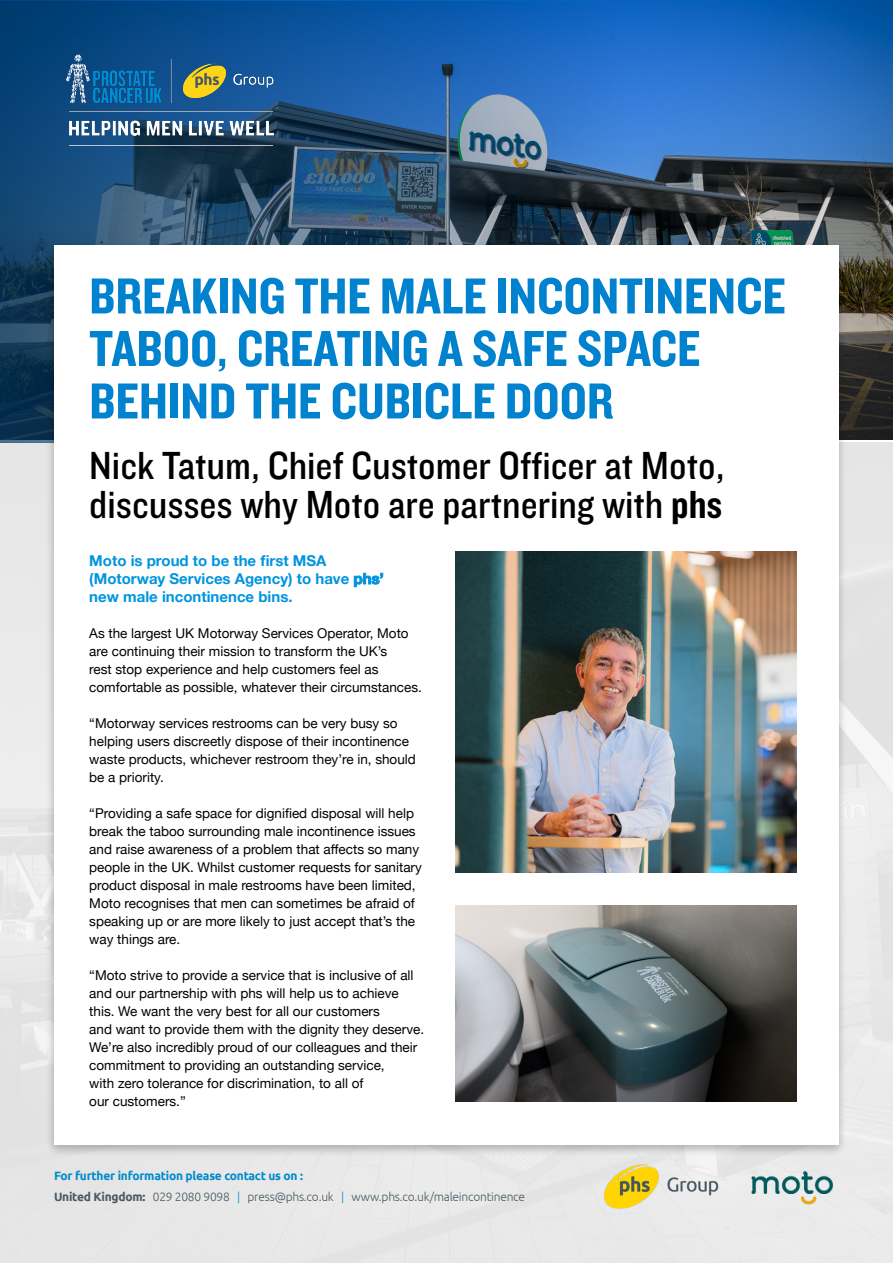
<style>
.page{position:relative;width:893px;height:1263px;background:#fff}
.page>*{position:absolute;margin:0;border:0;box-sizing:border-box;transform-origin:0 0}
.t1{font:52.5px/52.5px "Knockout HTF50 Welterweight";color:#0082ce}
.t2{font:40.65px/39.3px "Knockout HTF30 Junior Welterwt";color:#000}
.t3{font:700 15px/18px "Helvetica Neue";color:#0094df}
.t4{font:13.5px/18px "Helvetica Neue";color:#000}
.t5{font:300 12px/21px "Ubuntu";letter-spacing:-.02em;color:#4a5a62}
.s1{font-family:"Knockout HTF50 Welterweight"}
.s2{font-weight:700;color:#008bcb}
.s3{font-weight:700}
.s4{color:#008bcb}
</style>
<div class="page">
<div style="left:0;top:442px;width:893px;height:821px;background:#e8e8e8"></div>
<img style="left:793px;top:1px;width:99px;height:438px">
<svg style="left:0;top:1px;width:793px;height:441px"></svg>
<div style="left:45px;top:241px;width:802px;height:916px;background:#000;opacity:.25"></div>
<div style="left:54px;top:245px;width:785px;height:899px;background:#fff"></div>
<img style="left:455px;top:551px;width:342px;height:321px">
<img style="left:745px;top:1164px;width:94px;height:44px">
<img style="left:603px;top:1163px;width:115px;height:46px">
<img style="left:54px;top:54px;width:233px;height:91px">
<img style="left:455px;top:906px;width:342px;height:195px">
<h1 class="t1" style="left:89px;top:272px;width:698px">BREAKING THE MALE INCONTINENCE<br>TABOO, CREATING A SAFE SPACE<br>BEHIND THE CUBICLE DOOR</h1>
<h2 class="t2" style="left:89px;top:447px;width:637px">Nick Tatum, Chief Customer Officer at Moto, discusses why Moto are partnering with <span class="s1">phs</span></h2>
<p class="t3" style="left:89px;top:552px;width:296px">Moto is proud to be the first MSA (Motorway Services Agency) to have phs’ new male incontinence bins.</p>
<p class="t4" style="left:89px;top:625px;width:334px">As the largest UK Motorway Services Operator, Moto are continuing their mission to transform the UK’s<br>rest stop experience and help customers feel as comfortable as possible, whatever their circumstances.</p>
<p class="t4" style="left:89px;top:715px;width:328px">“Motorway services restrooms can be very busy so helping users discreetly dispose of their incontinence waste products, whichever restroom they’re in, should be a priority.</p>
<p class="t4" style="left:89px;top:805px;width:334px">“Providing a safe space for dignified disposal will help break the taboo surrounding male incontinence issues and raise awareness of a problem that affects so many people in the UK. Whilst customer requests for sanitary product disposal in male restrooms have been limited, Moto recognises that men can sometimes be afraid of speaking up or are more likely to just accept that’s the way things are.</p>
<p class="t4" style="left:89px;top:967px;width:336px">“Moto strive to provide a service that is inclusive of all and our partnership with phs will help us to achieve this. We want the very best for all our customers<br>and want to provide them with the dignity they deserve.<br>We’re also incredibly proud of our colleagues and their commitment to providing an outstanding service,<br>with zero tolerance for discrimination, to all of<br>our customers.”</p>
<p class="t5" style="left:54px;top:1165px;width:473px"><span class="s2">For further information please contact us on :<br></span><span class="s3">United Kingdom:</span> 029 2080 9098 <span class="s4">|</span> press@phs.co.uk <span class="s4">|</span> www.phs.co.uk/maleincontinence</p>
</div>
